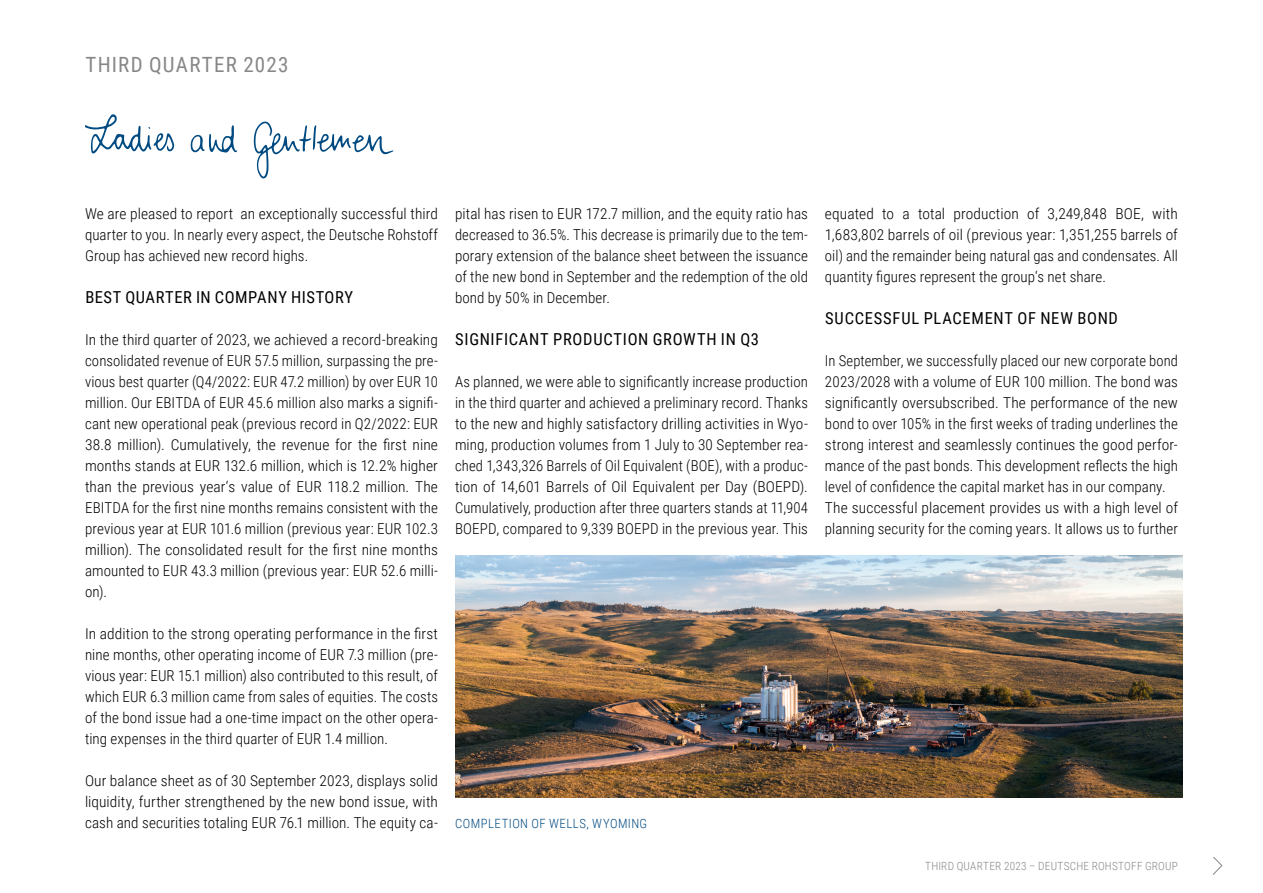
<style>
.page{position:relative;width:1263px;height:893px;background:#fff}
.page>*{position:absolute;margin:0;border:0;box-sizing:border-box;transform-origin:0 0}
.t1{font:21px "Roboto Condensed";letter-spacing:.06em;color:#878787}
.t2{font:16.5px "Roboto Condensed";letter-spacing:.04em;color:#000}
.t3{font:300 15px/21px "Roboto Condensed";letter-spacing:.005em;color:#000;text-align:justify}
.t4{font:300 12.75px "Roboto Condensed";letter-spacing:.035em;color:#004a82}
.t5{font:300 11.25px "Roboto Condensed";letter-spacing:.02em;color:#878787}
</style>
<div class="page">
<svg style="left:1213px;top:856px;width:10px;height:19px"></svg>
<svg style="left:190px;top:125px;width:47px;height:28px"></svg>
<svg style="left:253px;top:121px;width:141px;height:58px"></svg>
<svg style="left:85px;top:114px;width:89px;height:40px"></svg>
<img style="left:455px;top:555px;width:728px;height:242px">
<h1 class="t1" style="left:85px;top:50px;width:205px">THIRD QUARTER 2023</h1>
<p class="t3" style="left:85px;top:203px;width:354px">We are pleased to report an exceptionally successful third quarter to you. In nearly every aspect, the Deutsche Rohstoff Group has achieved new record highs.</p>
<p class="t2" style="left:85px;top:286px;width:269px">BEST QUARTER IN COMPANY HISTORY</p>
<p class="t3" style="left:85px;top:329px;width:354px">In the third quarter of 2023, we achieved a record-breaking consolidated revenue of EUR 57.5 million, surpassing the pre&shy;vious best quarter (Q4/2022: EUR 47.2 million) by over EUR 10 million. Our EBITDA of EUR 45.6 million also marks a signifi&shy;cant new operational peak (previous record in Q2/2022: EUR 38.8 million). Cumulatively, the revenue for the first nine months stands at EUR 132.6 million, which is 12.2% higher than the previous year‘s value of EUR 118.2 million. The EBITDA for the first nine months remains consistent with the previous year at EUR 101.6 million (previous year: EUR 102.3 million). The consolidated result for the first nine months amounted to EUR 43.3 million (previous year: EUR 52.6 milli&shy;on).</p>
<p class="t3" style="left:85px;top:623px;width:354px">In addition to the strong operating performance in the first nine months, other operating income of EUR 7.3 million (pre&shy;vious year: EUR 15.1 million) also contributed to this result, of which EUR 6.3 million came from sales of equities. The costs of the bond issue had a one-time impact on the other opera&shy;ting expenses in the third quarter of EUR 1.4 million.</p>
<p class="t3" style="left:85px;top:770px;width:354px">Our balance sheet as of 30 September 2023, displays solid liquidity, further strengthened by the new bond issue, with cash and securities totaling EUR 76.1 million. The equity ca-</p>
<p class="t3" style="left:455px;top:203px;width:354px">pital has risen to EUR 172.7 million, and the equity ratio has decreased to 36.5%. This decrease is primarily due to the tem&shy;porary extension of the balance sheet between the issuance of the new bond in September and the redemption of the old bond by 50% in December.</p>
<p class="t2" style="left:455px;top:328px;width:305px">SIGNIFICANT PRODUCTION GROWTH IN Q3</p>
<p class="t3" style="left:455px;top:371px;width:354px">As planned, we were able to significantly increase production in the third quarter and achieved a preliminary record. Thanks to the new and highly satisfactory drilling activities in Wyo&shy;ming, production volumes from 1 July to 30 September rea&shy;ched 1,343,326 Barrels of Oil Equivalent (BOE), with a produc&shy;tion of 14,601 Barrels of Oil Equivalent per Day (BOEPD).<br>Cumulatively, production after three quarters stands at 11,904<br>BOEPD, compared to 9,339 BOEPD in the previous year. This</p>
<p class="t4" style="left:455px;top:815px;width:194px">COMPLETION OF WELLS, WYOMING</p>
<p class="t3" style="left:825px;top:203px;width:354px">equated to a total production of 3,249,848 BOE, with 1,683,802 barrels of oil (previous year: 1,351,255 barrels of oil) and the remainder being natural gas and condensates. All quantity figures represent the group‘s net share.</p>
<p class="t2" style="left:825px;top:307px;width:294px">SUCCESSFUL PLACEMENT OF NEW BOND</p>
<p class="t3" style="left:825px;top:350px;width:354px;text-align:left">In September, we successfully placed our new corporate bond 2023/2028 with a volume of EUR 100 million. The bond was significantly oversubscribed. The performance of the new bond to over 105% in the first weeks of trading underlines the strong interest and seamlessly continues the good perfor&shy;mance of the past bonds. This development reflects the high level of confidence the capital market has in our company.<br>The successful placement provides us with a high level of planning security for the coming years. It allows us to further</p>
<p class="t5" style="left:925px;top:858px;width:254px">THIRD QUARTER 2023 – DEUTSCHE ROHSTOFF GROUP</p>
</div>
